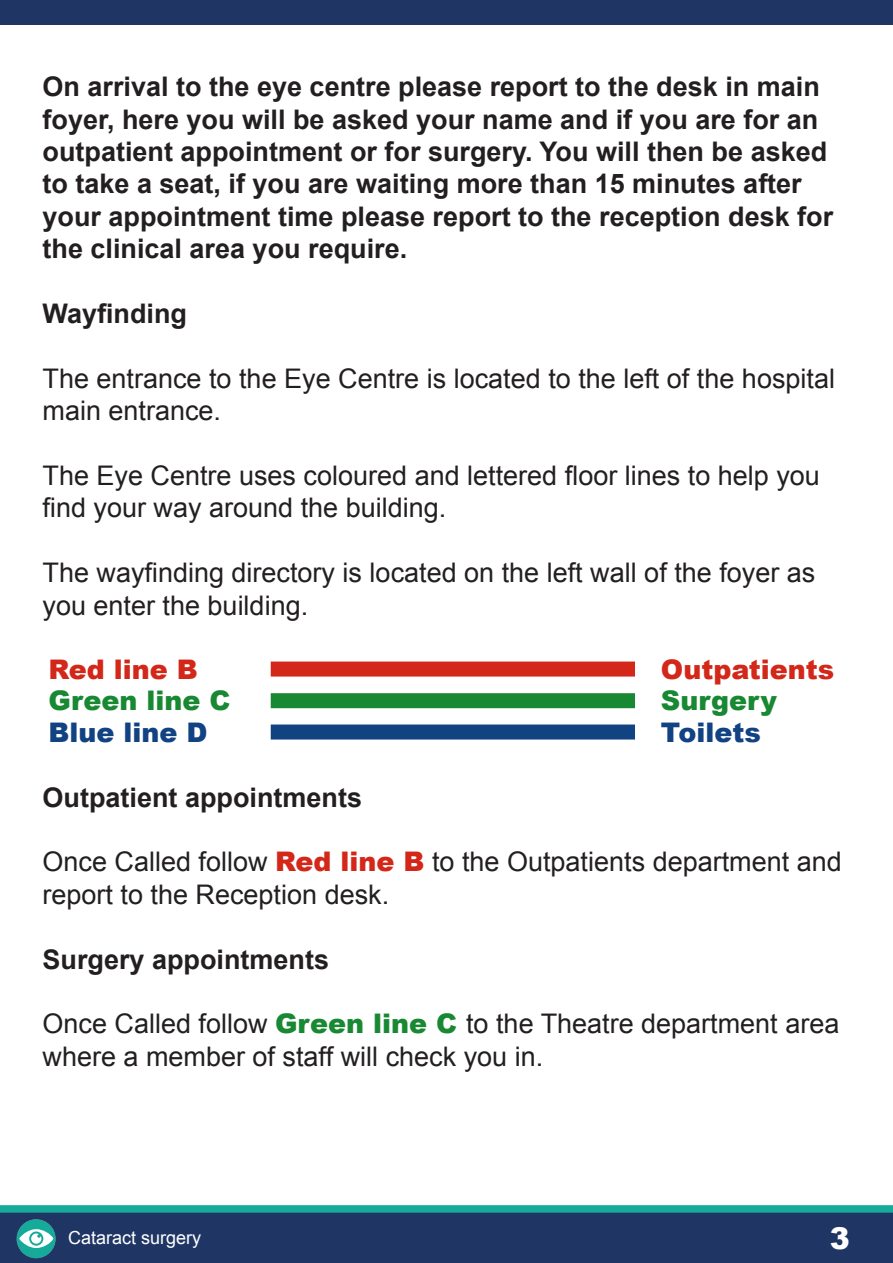
<style>
.page{position:relative;width:893px;height:1263px;background:#fff}
.page>*{position:absolute;margin:0;border:0;box-sizing:border-box;transform-origin:0 0}
.t1{font:900 30px "Arial";color:#fff}
.t2{font:27px/32.4px "Arial";color:#231f20}
.t3{font:700 27px/32.4px "Arial";color:#231f20}
.t4{font:900 27px "Arial";color:#d32719}
.t5{font:900 27px "Arial";color:#198833}
.t6{font:900 27px "Arial";color:#114282}
.t7{font:18px "Arial";color:#fff}
.s1{font-weight:900;color:#d32719}
.s2{font-weight:900;color:#198833}
</style>
<div class="page">
<div style="left:0;top:0;width:893px;height:25px;background:#1f3664"></div>
<div style="left:0;top:1208px;width:893px;height:55px;background:#1f3664"></div>
<div style="left:0;top:1205px;width:893px;height:8px;background:#16aa9b"></div>
<div style="left:17px;top:1219px;width:39px;height:39px;background:#16aa9b;border-radius:50%"></div>
<svg style="left:19px;top:1229px;width:34px;height:19px"></svg>
<div style="left:271px;top:661px;width:364px;height:15px;background:#d32719"></div>
<div style="left:271px;top:693px;width:364px;height:15px;background:#198833"></div>
<div style="left:271px;top:724px;width:364px;height:15px;background:#114282"></div>
<p class="t3" style="left:43px;top:71px;width:792px">On arrival to the eye centre please report to the desk in main foyer, here you will be asked your name and if you are for an outpatient appointment or for surgery. You will then be asked to take a seat, if you are waiting more than 15 minutes after your appointment time please report to the reception desk for the clinical area you require.</p>
<p class="t3" style="left:43px;top:298px;width:146px">Wayfinding</p>
<p class="t2" style="left:43px;top:362px;width:794px">The entrance to the Eye Centre is located to the left of the hospital main entrance.</p>
<p class="t2" style="left:43px;top:460px;width:779px">The Eye Centre uses coloured and lettered floor lines to help you find your way around the building.</p>
<p class="t2" style="left:43px;top:557px;width:774px">The wayfinding directory is located on the left wall of the foyer as you enter the building.</p>
<p class="t4" style="left:49px;top:649px;width:151px">Red line B</p>
<p class="t4" style="left:661px;top:649px;width:175px">Outpatients</p>
<p class="t5" style="left:49px;top:681px;width:183px">Green line C</p>
<p class="t5" style="left:661px;top:681px;width:118px">Surgery</p>
<p class="t6" style="left:49px;top:712px;width:161px">Blue line D</p>
<p class="t6" style="left:661px;top:712px;width:102px">Toilets</p>
<p class="t3" style="left:43px;top:782px;width:321px">Outpatient appointments</p>
<p class="t2" style="left:43px;top:846px;width:801px">Once Called follow <span class="s1">Red line B</span> to the Outpatients department and report to the Reception desk.</p>
<p class="t3" style="left:43px;top:944px;width:288px">Surgery appointments</p>
<p class="t2" style="left:43px;top:1008px;width:798px">Once Called follow <span class="s2">Green line C</span> to the Theatre department area where a member of staff will check you in.</p>
<p class="t7" style="left:68px;top:1226px;width:135px">Cataract surgery</p>
<p class="t1" style="left:830px;top:1216px;width:22px">3</p>
</div>
